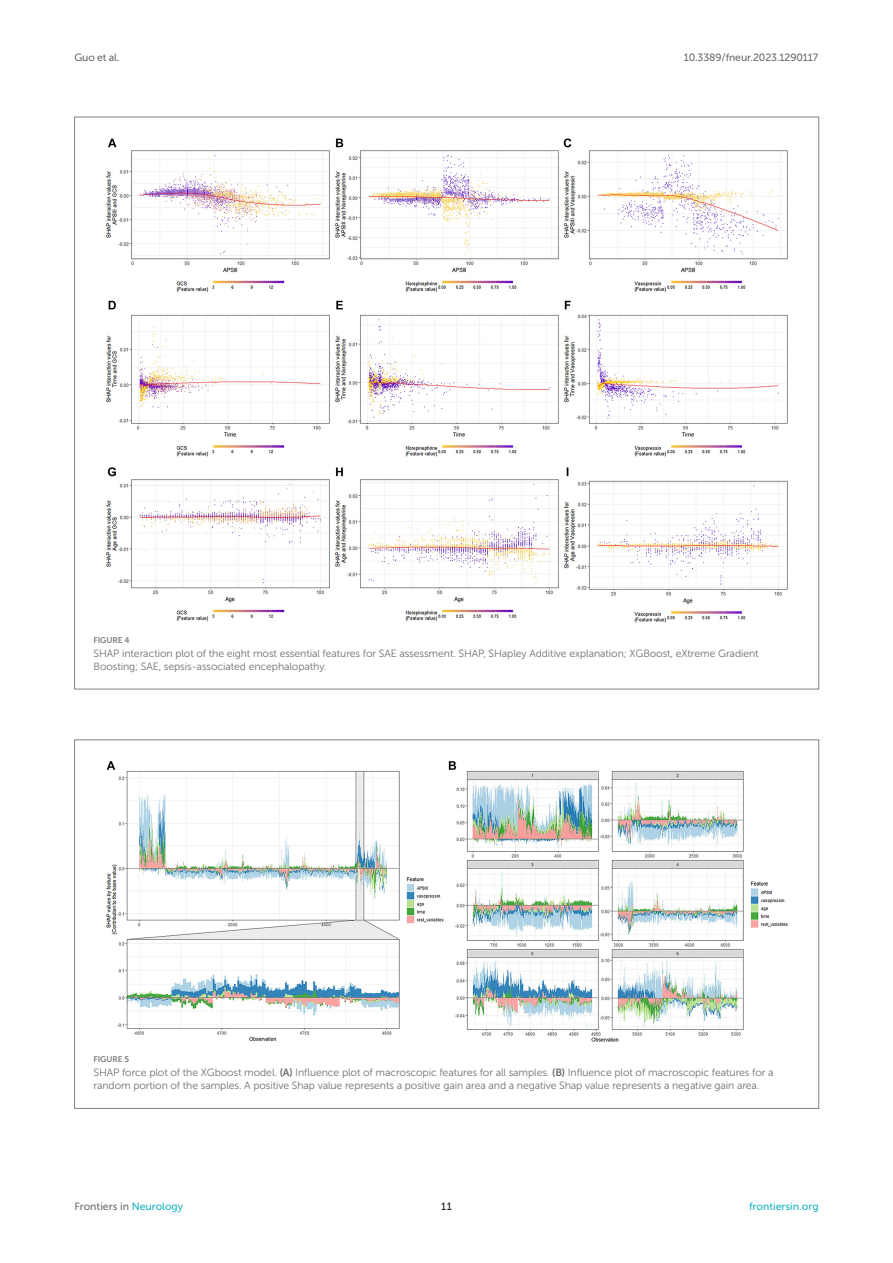
<style>
.page{position:relative;width:893px;height:1263px;background:#fff}
.page>*{position:absolute;margin:0;border:0;box-sizing:border-box;transform-origin:0 0}
.FIG_LEG{font:10.5px/13.5px "Museo Sans 300";letter-spacing:-.01em;color:#706f70}
.t1{font:10.5px "Museo Sans 500";letter-spacing:-.015em;color:#706f70}
.t2{font:10.5px "Museo Sans 500";color:#1db5c3}
.t3{font:10.5px "Museo Sans 500";color:#1b1c1b}
.FIG_HD{font:8.25px "Museo Sans 700";letter-spacing:-.01em;color:#7e7f7f}
.s1{font-family:"Museo Sans 700"}
.s2{color:#1db5c3}
</style>
<div class="page">
<img style="left:106px;top:138px;width:682px;height:485px">
<img style="left:106px;top:761px;width:682px;height:281px">
<p class="t1" style="left:74px;top:51px;width:47px">Guo et al.</p>
<p class="t1" style="left:684px;top:51px;width:136px">10.3389/fneur.2023.1290117</p>
<p class="FIG_HD" style="left:94px;top:636px;width:37px">FIGURE 4</p>
<p class="FIG_LEG" style="left:94px;top:646px;width:667px">SHAP interaction plot of the eight most essential features for SAE assessment. SHAP, SHapley Additive explanation; XGBoost, eXtreme Gradient<br>Boosting; SAE, sepsis-associated encephalopathy.</p>
<p class="FIG_HD" style="left:94px;top:1055px;width:37px">FIGURE 5</p>
<p class="FIG_LEG" style="left:94px;top:1066px;width:682px">SHAP force plot of the XGboost model. <span class="s1">(A)</span> Influence plot of macroscopic features for all samples. <span class="s1">(B)</span> Influence plot of macroscopic features for a random portion of the samples. A positive Shap value represents a positive gain area and a negative Shap value represents a negative gain area.</p>
<p class="t1" style="left:74px;top:1200px;width:110px">Frontiers in <span class="s2">Neurology</span></p>
<p class="t3" style="left:441px;top:1200px;width:12px">11</p>
<p class="t2" style="left:749px;top:1200px;width:71px">frontiersin.org</p>
</div>
